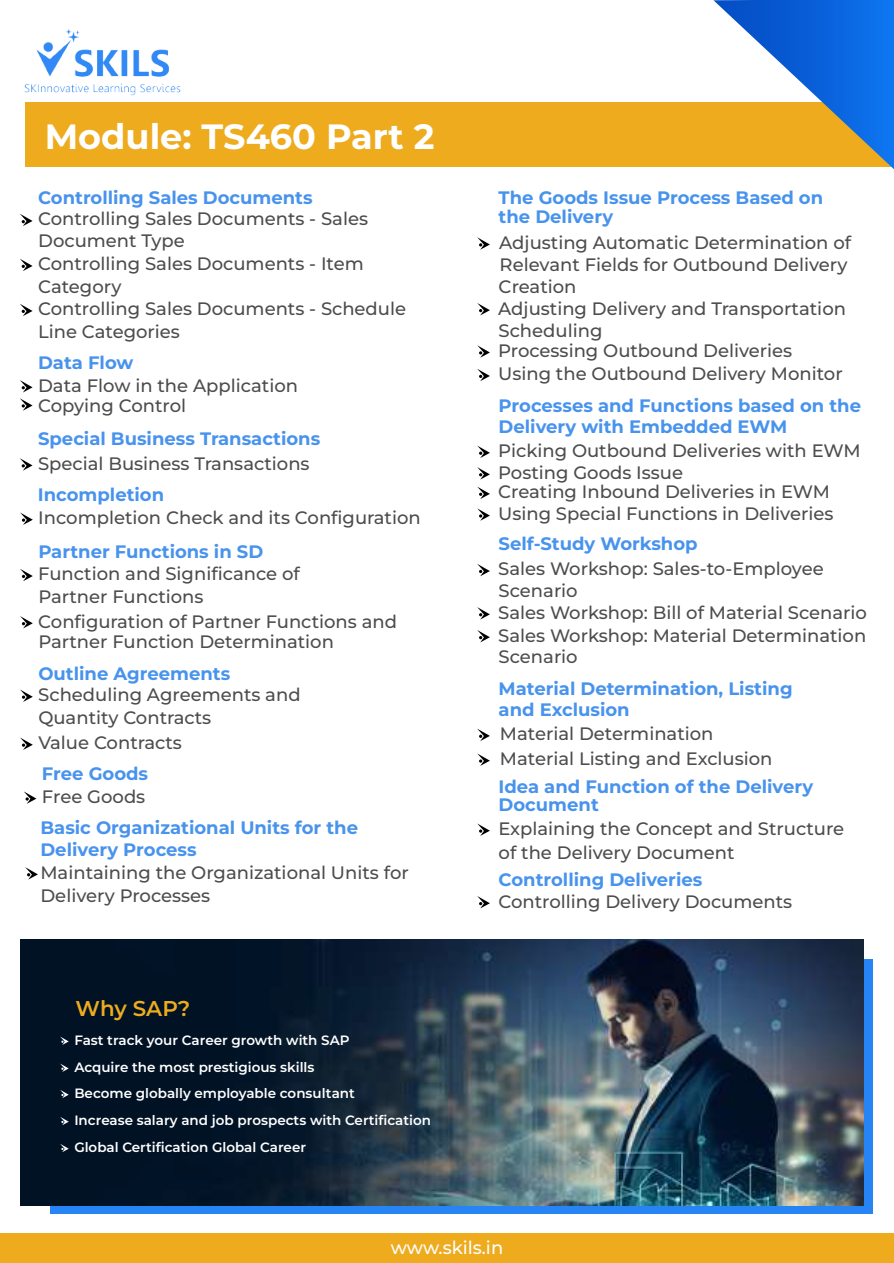
<style>
.page{position:relative;width:894px;height:1263px;background:#fff}
.page>*{position:absolute;margin:0;border:0;box-sizing:border-box;transform-origin:0 0}
.t1{font:700 35.1px "Montserrat";color:#fff}
.t2{font:600 21.45px "Montserrat";color:#eeab1e}
.t3{font:500 18px/21.6px "Montserrat";color:#4d4d4d}
.t4{font:700 18px/21.6px "Montserrat";color:#4893ed}
.t5{font:500 18px "Montserrat";color:#fff}
.t6{font:600 13.5px/26.8px "Montserrat";color:#fff}
</style>
<div class="page">
<div style="left:26px;top:102px;width:868px;height:64px;background:#eeab1e"></div>
<svg style="left:20px;top:214px;width:13px;height:12px"></svg>
<svg style="left:20px;top:259px;width:13px;height:12px"></svg>
<svg style="left:20px;top:304px;width:13px;height:12px"></svg>
<svg style="left:20px;top:380px;width:13px;height:31px"></svg>
<svg style="left:20px;top:458px;width:13px;height:13px"></svg>
<svg style="left:20px;top:512px;width:13px;height:13px"></svg>
<svg style="left:20px;top:569px;width:13px;height:12px"></svg>
<svg style="left:20px;top:616px;width:13px;height:13px"></svg>
<svg style="left:20px;top:690px;width:13px;height:12px"></svg>
<svg style="left:477px;top:729px;width:13px;height:12px"></svg>
<svg style="left:477px;top:753px;width:13px;height:13px"></svg>
<svg style="left:24px;top:791px;width:12px;height:13px"></svg>
<svg style="left:477px;top:823px;width:13px;height:13px"></svg>
<svg style="left:477px;top:896px;width:13px;height:12px"></svg>
<svg style="left:20px;top:738px;width:13px;height:12px"></svg>
<svg style="left:477px;top:237px;width:13px;height:13px"></svg>
<svg style="left:477px;top:303px;width:13px;height:12px"></svg>
<svg style="left:477px;top:345px;width:13px;height:13px"></svg>
<svg style="left:477px;top:446px;width:13px;height:12px"></svg>
<svg style="left:477px;top:467px;width:13px;height:13px"></svg>
<svg style="left:477px;top:487px;width:13px;height:12px"></svg>
<svg style="left:477px;top:508px;width:13px;height:13px"></svg>
<svg style="left:477px;top:564px;width:13px;height:12px"></svg>
<svg style="left:477px;top:607px;width:13px;height:13px"></svg>
<svg style="left:477px;top:630px;width:13px;height:12px"></svg>
<svg style="left:477px;top:369px;width:13px;height:12px"></svg>
<div style="left:0;top:1233px;width:894px;height:30px;background:#eeab1e"></div>
<svg style="left:25px;top:867px;width:13px;height:13px"></svg>
<div style="left:50px;top:959px;width:823px;height:255px;background:#2784f5"></div>
<img style="left:21px;top:939px;width:843px;height:266px">
<svg style="left:60px;top:1037px;width:9px;height:8px"></svg>
<svg style="left:60px;top:1064px;width:9px;height:8px"></svg>
<svg style="left:60px;top:1090px;width:9px;height:8px"></svg>
<svg style="left:60px;top:1117px;width:9px;height:8px"></svg>
<svg style="left:60px;top:1144px;width:9px;height:8px"></svg>
<svg style="left:713px;top:0;width:181px;height:169px"></svg>
<img style="left:24px;top:29px;width:157px;height:67px">
<h1 class="t1" style="left:45px;top:111px;width:391px">Module: TS460 Part 2</h1>
<p class="t4" style="left:38px;top:185px;width:276px">Controlling Sales Documents</p>
<p class="t3" style="left:38px;top:207px;width:331px">Controlling Sales Documents - Sales</p>
<p class="t3" style="left:38px;top:252px;width:327px">Controlling Sales Documents - Item</p>
<p class="t3" style="left:38px;top:297px;width:370px">Controlling Sales Documents - Schedule</p>
<p class="t4" style="left:38px;top:350px;width:97px">Data Flow</p>
<p class="t3" style="left:38px;top:394px;width:150px">Copying Control</p>
<p class="t3" style="left:38px;top:229px;width:148px">Document Type</p>
<p class="t3" style="left:38px;top:275px;width:85px">Category</p>
<p class="t3" style="left:38px;top:320px;width:143px">Line Categories</p>
<p class="t3" style="left:38px;top:374px;width:261px">Data Flow in the Application</p>
<p class="t4" style="left:38px;top:427px;width:284px">Special Business Transactions</p>
<p class="t4" style="left:38px;top:483px;width:128px">Incompletion</p>
<p class="t4" style="left:38px;top:539px;width:226px">Partner Functions in SD</p>
<p class="t3" style="left:38px;top:452px;width:273px">Special Business Transactions</p>
<p class="t3" style="left:38px;top:506px;width:384px">Incompletion Check and its Configuration</p>
<p class="t3" style="left:38px;top:562px;width:263px">Function and Significance of</p>
<p class="t3" style="left:38px;top:610px;width:360px">Configuration of Partner Functions and</p>
<p class="t3" style="left:38px;top:585px;width:167px">Partner Functions</p>
<p class="t3" style="left:38px;top:630px;width:297px">Partner Function Determination</p>
<p class="t4" style="left:38px;top:662px;width:193px">Outline Agreements</p>
<p class="t3" style="left:38px;top:683px;width:264px">Scheduling Agreements and</p>
<p class="t3" style="left:38px;top:706px;width:174px">Quantity Contracts</p>
<p class="t3" style="left:38px;top:731px;width:145px">Value Contracts</p>
<p class="t4" style="left:42px;top:762px;width:108px">Free Goods</p>
<p class="t3" style="left:42px;top:785px;width:105px">Free Goods</p>
<p class="t4" style="left:40px;top:816px;width:319px">Basic Organizational Units for the<br>Delivery Process</p>
<p class="t3" style="left:40px;top:860px;width:370px;line-height:23.5px">Maintaining the Organizational Units for<br>Delivery Processes</p>
<p class="t2" style="left:76px;top:993px;width:116px">Why SAP?</p>
<p class="t6" style="left:74px;top:1026px;width:358px">Fast track your Career growth with SAP<br>Acquire the most prestigious skills<br>Become globally employable consultant<br>Increase salary and job prospects with Certification Global Certification Global Career</p>
<p class="t4" style="left:499px;top:186px;width:326px;line-height:19.6px">The Goods Issue Process Based on the Delivery</p>
<p class="t3" style="left:499px;top:231px;width:354px">Adjusting Automatic Determination of</p>
<p class="t3" style="left:499px;top:253px;width:351px">Relevant Fields for Outbound Delivery<br>Creation</p>
<p class="t3" style="left:499px;top:319px;width:105px">Scheduling</p>
<p class="t3" style="left:498px;top:297px;width:349px">Adjusting Delivery and Transportation</p>
<p class="t3" style="left:498px;top:339px;width:296px">Processing Outbound Deliveries</p>
<p class="t3" style="left:498px;top:362px;width:346px">Using the Outbound Delivery Monitor</p>
<p class="t4" style="left:499px;top:393px;width:364px">Processes and Functions based on the<br>Delivery with Embedded EWM</p>
<p class="t3" style="left:498px;top:439px;width:364px">Picking Outbound Deliveries with EWM<br>Posting Goods Issue</p>
<p class="t3" style="left:498px;top:480px;width:337px">Creating Inbound Deliveries in EWM<br>Using Special Functions in Deliveries</p>
<p class="t3" style="left:498px;top:557px;width:327px">Sales Workshop: Sales-to-Employee</p>
<p class="t3" style="left:498px;top:600px;width:370px;line-height:23px">Sales Workshop: Bill of Material Scenario<br>Sales Workshop: Material Determination</p>
<p class="t4" style="left:499px;top:532px;width:201px">Self-Study Workshop</p>
<p class="t3" style="left:499px;top:579px;width:81px">Scenario</p>
<p class="t3" style="left:499px;top:645px;width:81px">Scenario</p>
<p class="t4" style="left:499px;top:677px;width:296px">Material Determination, Listing and Exclusion</p>
<p class="t3" style="left:500px;top:721px;width:274px;line-height:24.8px">Material Determination<br>Material Listing and Exclusion</p>
<p class="t4" style="left:499px;top:777px;width:316px;line-height:17.5px">Idea and Function of the Delivery<br>Document</p>
<p class="t3" style="left:498px;top:817px;width:347px">Explaining the Concept and Structure</p>
<p class="t3" style="left:499px;top:841px;width:238px">of the Delivery Document</p>
<p class="t4" style="left:499px;top:868px;width:205px">Controlling Deliveries</p>
<p class="t3" style="left:498px;top:890px;width:295px">Controlling Delivery Documents</p>
<p class="t5" style="left:391px;top:1235px;width:114px">www.skils.in</p>
</div>
